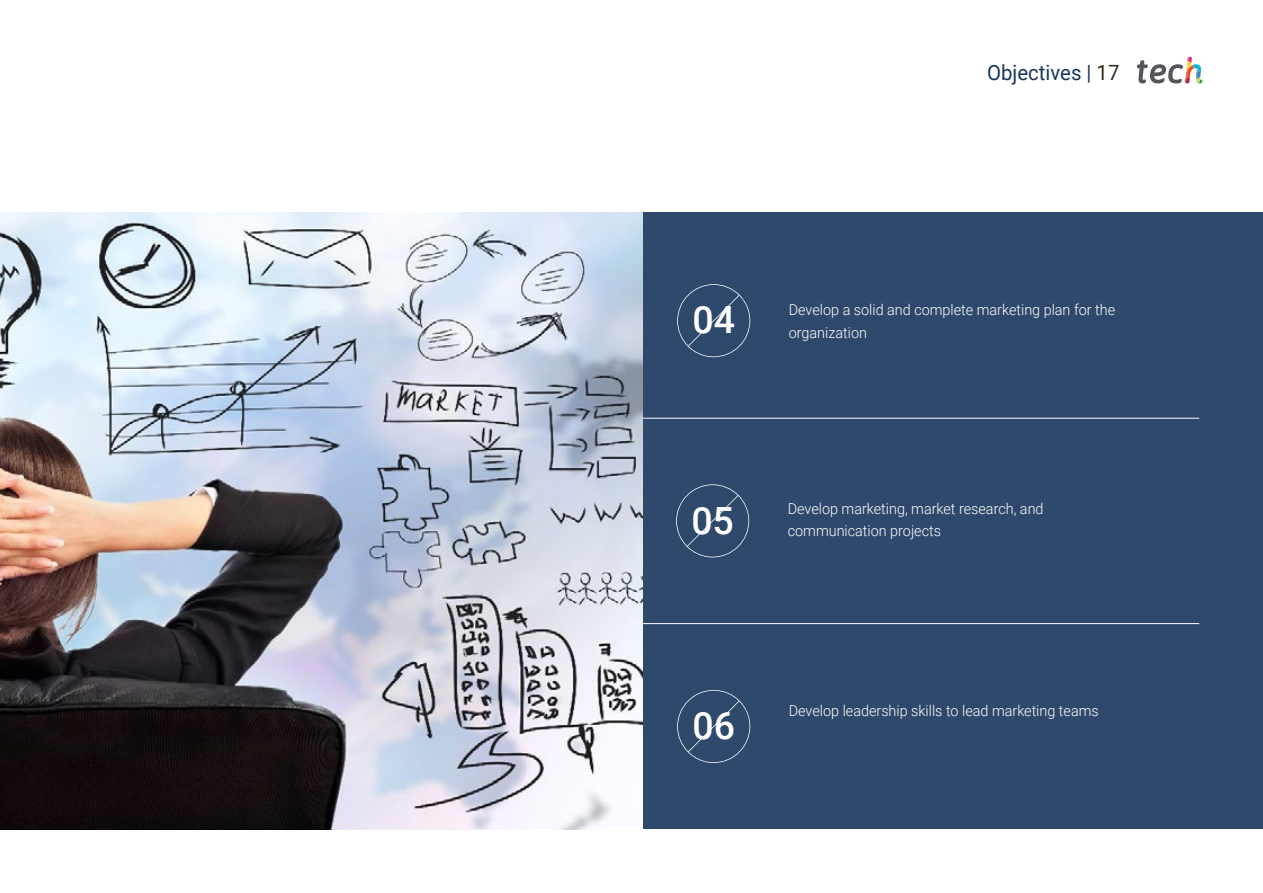
<style>
.page{position:relative;width:1263px;height:893px;background:#fff}
.page>*{position:absolute;margin:0;border:0;box-sizing:border-box;transform-origin:0 0}
.t1{font:500 37.5px "Roboto";color:#fff}
.t2{font:21px "Roboto";color:#1a355c}
.t3{font:300 15px/22.5px "Roboto";color:#fff;scale:.96 1}
.s1{color:#312e20}
</style>
<div class="page">
<div style="left:642px;top:213px;width:621px;height:616px;background:#2e496b"></div>
<svg style="left:677px;top:284px;width:73px;height:73px"></svg>
<svg style="left:676px;top:484px;width:73px;height:73px"></svg>
<svg style="left:677px;top:690px;width:73px;height:73px"></svg>
<hr style="left:0;top:418px;width:1199px;height:1px;background:#fff">
<hr style="left:0;top:623px;width:1199px;height:1px;background:#fff">
<img style="left:0;top:213px;width:642px;height:616px">
<svg style="left:1137px;top:57px;width:65px;height:27px"></svg>
<h2 class="t2" style="left:987px;top:57px;width:134px">Objectives | <span class="s1">17</span></h2>
<h1 class="t1" style="left:692px;top:294px;width:44px">04</h1>
<p class="t3" style="left:789px;top:298px;width:341px">Develop a solid and complete marketing plan for the organization</p>
<h1 class="t1" style="left:691px;top:494px;width:44px">05</h1>
<p class="t3" style="left:788px;top:497px;width:268px">Develop marketing, market research, and communication projects</p>
<h1 class="t1" style="left:692px;top:699px;width:44px">06</h1>
<p class="t3" style="left:789px;top:699px;width:324px">Develop leadership skills to lead marketing teams</p>
</div>
